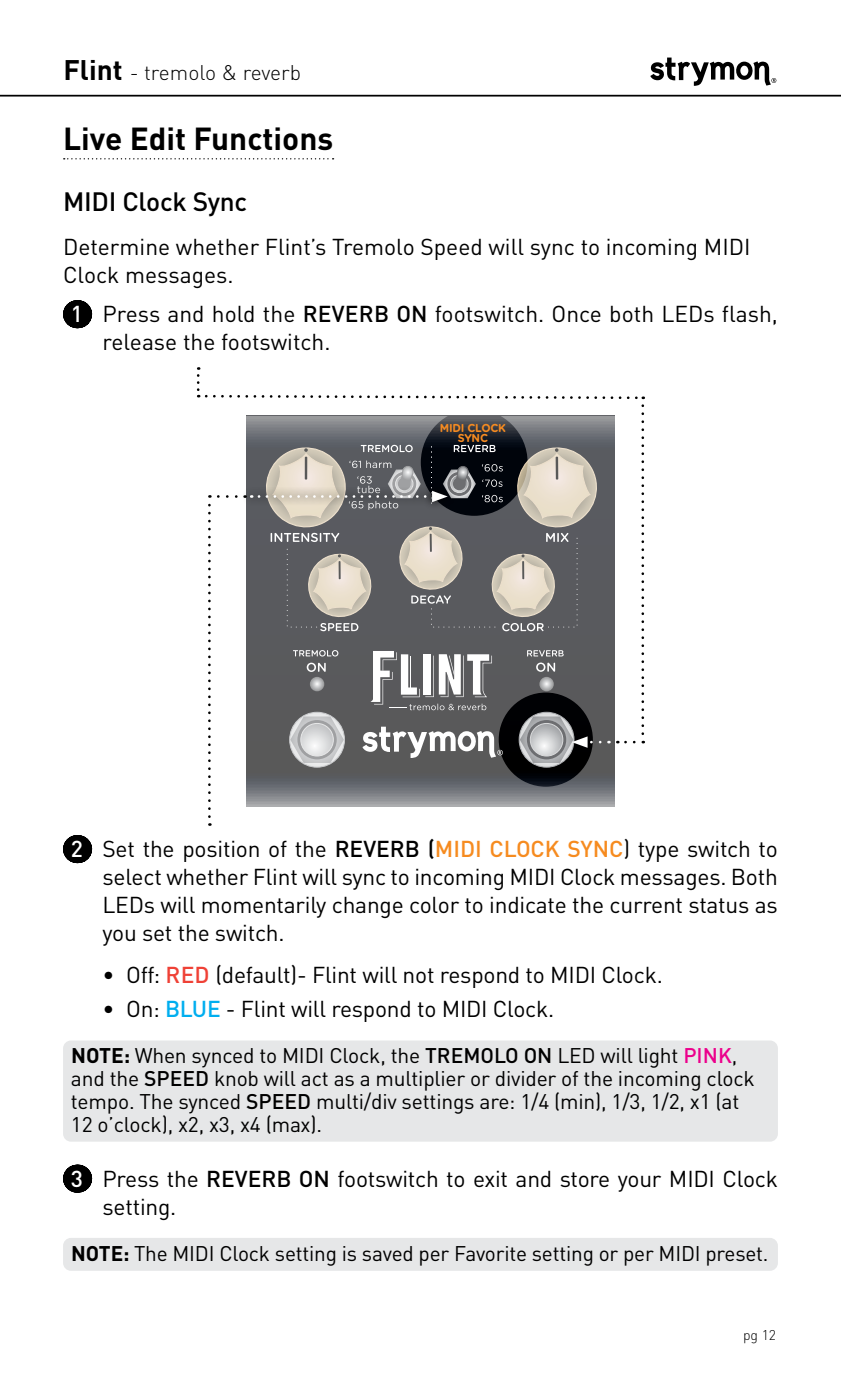
<style>
.page{position:relative;width:841px;height:1386px;background:#fff}
.page>*{position:absolute;margin:0;border:0;box-sizing:border-box;transform-origin:0 0}
.H1_ChapterTitle_Not{font:700 31.5px "DINOT";color:#000}
.H2_SectionTitle{font:500 26.25px "DINOT";letter-spacing:-.01em;color:#000}
.t1{font:22.75px/28px "DINOT";letter-spacing:-.01em;color:#000}
.Note_Nested{font:21px/22.8px "DINOT";letter-spacing:-.01em;color:#000}
.t2{font:300 21px "DINOT";color:#000}
.t3{font:300 14px "DINOT";color:#000}
.t4{font:700 11.55px/10.2px "Gotham Rounded";letter-spacing:-.02em;color:#f68b21;text-align:center;scale:.95 1}
.s1{font-weight:700;font-size:28px}
.s2{font-weight:500;color:#fff}
.s3{font-weight:500}
.s4{font-weight:500;color:#f68b1f}
.s5{font-weight:500;color:#ef4136}
.s6{font-weight:500;color:#00aeef}
.s7{font-weight:700}
.s8{font-weight:500;color:#ec008c}
</style>
<div class="page">
<hr style="left:0;top:95px;width:840px;height:2px;background:#000">
<svg style="left:650px;top:58px;width:125px;height:28px"></svg>
<svg style="left:64px;top:158px;width:269px;height:1px"></svg>
<svg style="left:77px;top:300px;width:1px;height:28px"></svg>
<svg style="left:77px;top:835px;width:1px;height:28px"></svg>
<div style="left:63px;top:1041px;width:714px;height:101px;background:#e6e7e8;border-radius:8px"></div>
<svg style="left:77px;top:1165px;width:1px;height:28px"></svg>
<div style="left:63px;top:1238px;width:714px;height:33px;background:#e6e7e8;border-radius:8px"></div>
<svg style="left:246px;top:416px;width:368px;height:391px;fill:#595a5d"></svg>
<div style="left:241px;top:482px;width:214px;height:29px;background:#000;opacity:.82"></div>
<svg style="left:259px;top:441px;width:344px;height:190px"></svg>
<svg style="left:208px;top:495px;width:2px;height:322px"></svg>
<svg style="left:218px;top:495px;width:27px;height:3px"></svg>
<svg style="left:197px;top:367px;width:446px;height:33px"></svg>
<svg style="left:641px;top:406px;width:2px;height:337px"></svg>
<svg style="left:617px;top:741px;width:17px;height:2px"></svg>
<svg style="left:519px;top:716px;width:90px;height:47px"></svg>
<p class="t2" style="left:63px;top:60px;width:239px"><span class="s1">Flint</span> - tremolo &amp; reverb</p>
<p class="H1_ChapterTitle_Not" style="left:63px;top:118px;width:271px">Live Edit Functions</p>
<p class="H2_SectionTitle" style="left:63px;top:185px;width:186px">MIDI Clock Sync</p>
<p class="t1" style="left:63px;top:232px;width:688px">Determine whether Flint’s Tremolo Speed will sync to incoming MIDI<br>Clock messages.</p>
<p class="t1" style="left:102px;top:299px;width:676px;text-indent:-32px"><span class="s2">1</span> Press and hold the <span class="s3">REVERB ON</span> footswitch. Once both LEDs flash, release the footswitch.</p>
<p class="t4" style="left:439px;top:422px;width:71px">MIDI CLOCK<br>SYNC</p>
<p class="t1" style="left:102px;top:834px;width:676px;text-align:justify;text-indent:-32px"><span class="s2">2</span> Set the position of the <span class="s3">REVERB (</span><span class="s4">MIDI CLOCK SYNC</span>) type switch to select whether Flint will sync to incoming MIDI Clock messages. Both LEDs will momentarily change color to indicate the current status as you set the switch.</p>
<p class="t1" style="left:102px;top:960px;width:557px">• Off: <span class="s5">RED</span> (default)- Flint will not respond to MIDI Clock.</p>
<p class="t1" style="left:102px;top:995px;width:449px">• On: <span class="s6">BLUE</span> - Flint will respond to MIDI Clock.</p>
<p class="Note_Nested" style="left:71px;top:1044px;width:685px"><span class="s7">NOTE:</span> When synced to MIDI Clock, the <span class="s3">TREMOLO ON</span> LED will light <span class="s8">PINK</span>, and the <span class="s3">SPEED</span> knob will act as a multiplier or divider of the incoming clock tempo. The synced <span class="s3">SPEED</span> multi/div settings are: 1/4 (min), 1/3, 1/2, x1 (at 12 o’clock), x2, x3, x4 (max).</p>
<p class="t1" style="left:102px;top:1164px;width:676px;text-indent:-32px"><span class="s2">3</span> Press the <span class="s3">REVERB ON</span> footswitch to exit and store your MIDI Clock setting.</p>
<p class="Note_Nested" style="left:71px;top:1242px;width:695px"><span class="s7">NOTE:</span> The MIDI Clock setting is saved per Favorite setting or per MIDI preset.</p>
<p class="t3" style="left:742px;top:1326px;width:35px">pg 12</p>
</div>
